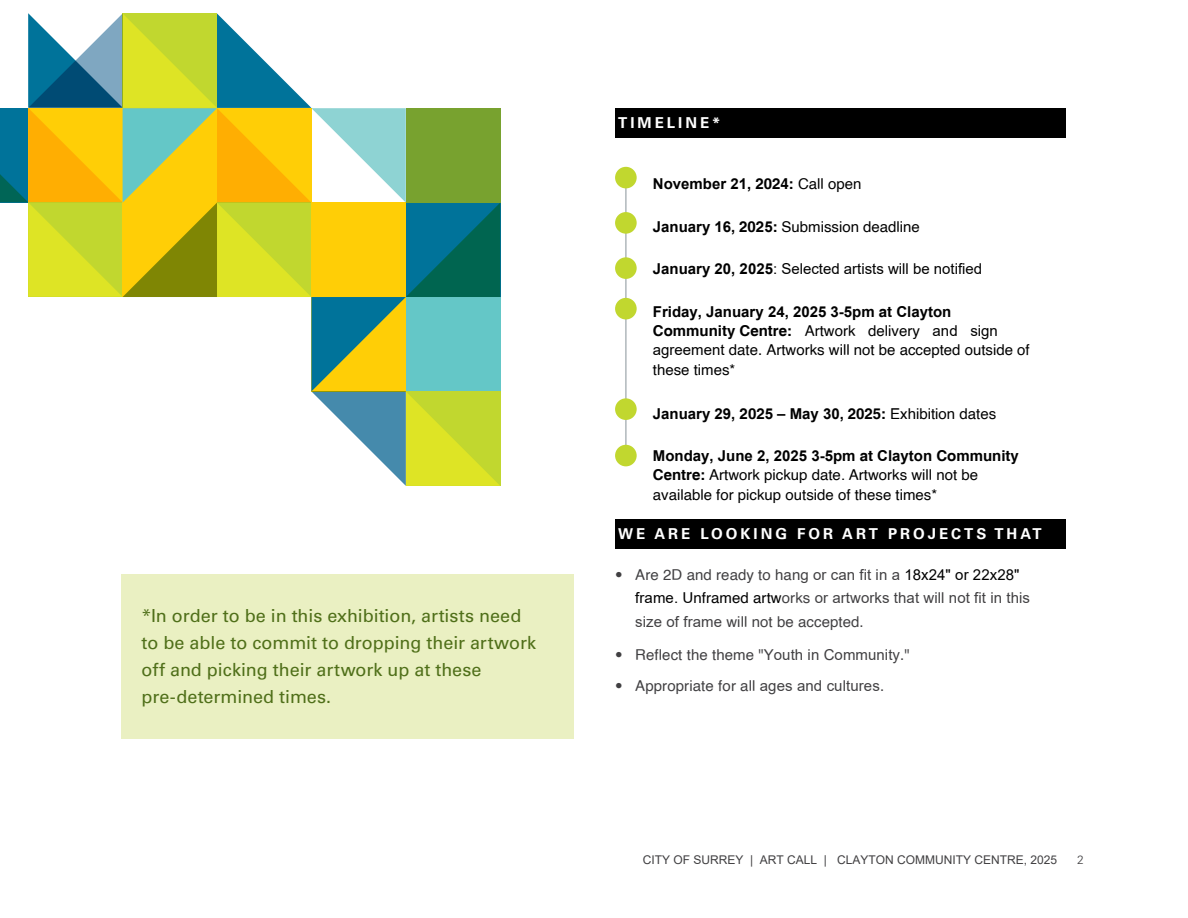
<style>
.page{position:relative;width:1188px;height:918px;background:#fff}
.page>*{position:absolute;margin:0;border:0;box-sizing:border-box;transform-origin:0 0}
.t1{font:18px/27px "Univers LT Std";letter-spacing:-.005em;color:#4f6f19}
.t2{font:15px/19.6px "Helvetica";color:#000}
.t3{font:15px "Helvetica";letter-spacing:.005em;color:#414042}
.t4{font:700 15px "Arial";color:#000}
.t5{font:15px "Arial";letter-spacing:.005em;color:#414042}
.t6{font:15px "Arial";color:#000}
.t7{font:700 15px "Univers LT Std";letter-spacing:.2em;color:#fff}
.t8{font:12px "Arial";color:#414042}
.t9{font:300 12px "Univers LT Std";color:#414042}
.s1{font-family:"Helvetica"}
.s2{font-family:"Helvetica";font-weight:400}
.s3{font-family:"Arial";font-weight:700}
.s4{font-weight:700}
.s5{font-family:"Arial"}
.s6{font-family:"Univers LT Std";font-weight:300}
.s7{font-family:"Arial";color:#000}
.s8{color:#000}
.s9{font-family:"Helvetica";color:#000}
</style>
<div class="page">
<hr style="left:625px;top:178px;width:2px;height:282px;background:#b0b7bb">
<svg style="left:0;top:13px;width:500px;height:473px"></svg>
<div style="left:615px;top:519px;width:451px;height:29px;background:#000"></div>
<div style="left:615px;top:108px;width:451px;height:29px;background:#000"></div>
<div style="left:615px;top:167px;width:22px;height:21px;background:#c1d72f;border-radius:50%"></div>
<div style="left:615px;top:212px;width:22px;height:22px;background:#c1d72f;border-radius:50%"></div>
<div style="left:615px;top:298px;width:22px;height:21px;background:#c1d72f;border-radius:50%"></div>
<div style="left:615px;top:257px;width:22px;height:22px;background:#c1d72f;border-radius:50%"></div>
<div style="left:615px;top:445px;width:22px;height:21px;background:#c1d72f;border-radius:50%"></div>
<div style="left:121px;top:574px;width:453px;height:164px;background:#eaf0c2"></div>
<div style="left:615px;top:398px;width:22px;height:22px;background:#c1d72f;border-radius:50%"></div>
<p class="t1" style="left:141px;top:603px;width:396px">*In order to be in this exhibition, artists need to be able to commit to dropping their artwork off and picking their artwork up at these pre-determined times.</p>
<p class="t7" style="left:618px;top:114px;width:104px">TIMELINE*</p>
<p class="t4" style="left:653px;top:173px;width:210px">November 21, <span class="s1">2024:</span> <span class="s2">Call open</span></p>
<p class="t2" style="left:653px;top:218px;width:268px"><span class="s3">January 16,</span> <span class="s4">202</span><span class="s3">5</span><span class="s4">:</span> Submission deadline</p>
<p class="t6" style="left:653px;top:259px;width:331px"><span class="s4">January 20, 2025</span>: Selected artists will be notified</p>
<p class="t4" style="left:653px;top:301px;width:300px">Friday, January 24, 2025 3-5pm <span class="s1">at</span> Clayton</p>
<p class="t2" style="left:653px;top:322px;width:378px"><span class="s4">Community Centre:</span> Artwork delivery <span class="s5">and sign agreement</span> date. Artworks will not be accepted outside of these times*</p>
<p class="t4" style="left:653px;top:403px;width:345px">January 29, <span class="s1">202</span>5 <span class="s1">–</span> May 30, <span class="s1">2025:</span> <span class="s2">Exhibition dates</span></p>
<p class="t4" style="left:653px;top:445px;width:367px">Monday, June 2, 2025 3-5pm <span class="s1">at</span> Clayton <span class="s1">Community</span></p>
<p class="t2" style="left:653px;top:465px;width:327px"><span class="s4">Centre:</span> Artwork pickup date<span class="s5">.</span> Artworks will not be available for pickup outside of these times*</p>
<p class="t7" style="left:618px;top:525px;width:425px">WE ARE LOOKING FOR ART PROJECTS THAT</p>
<p class="t3" style="left:615px;top:564px;width:406px"><span class="s6">•</span> Are 2D and ready to hang <span class="s5">or can fit in a</span> <span class="s7">18x24" or 22x28"</span></p>
<p class="t5" style="left:635px;top:588px;width:396px"><span class="s8">frame.</span> <span class="s9">Unframed artw</span><span class="s1">orks</span> or artworks that will not fit in this</p>
<p class="t3" style="left:635px;top:610px;width:230px"><span class="s5">size of frame</span> will not be accepted.</p>
<p class="t3" style="left:615px;top:643px;width:296px"><span class="s6">•</span> Reflect the theme "<span class="s5">Youth in Community</span>."</p>
<p class="t3" style="left:615px;top:674px;width:271px"><span class="s6">•</span> Appropriate for all <span class="s5">ages and cultures</span>.</p>
<p class="t8" style="left:643px;top:852px;width:416px">CITY OF SURREY | ART CALL | CLAYTON COMMUNITY CENTRE, 2025</p>
<p class="t9" style="left:1077px;top:853px;width:8px">2</p>
</div>
